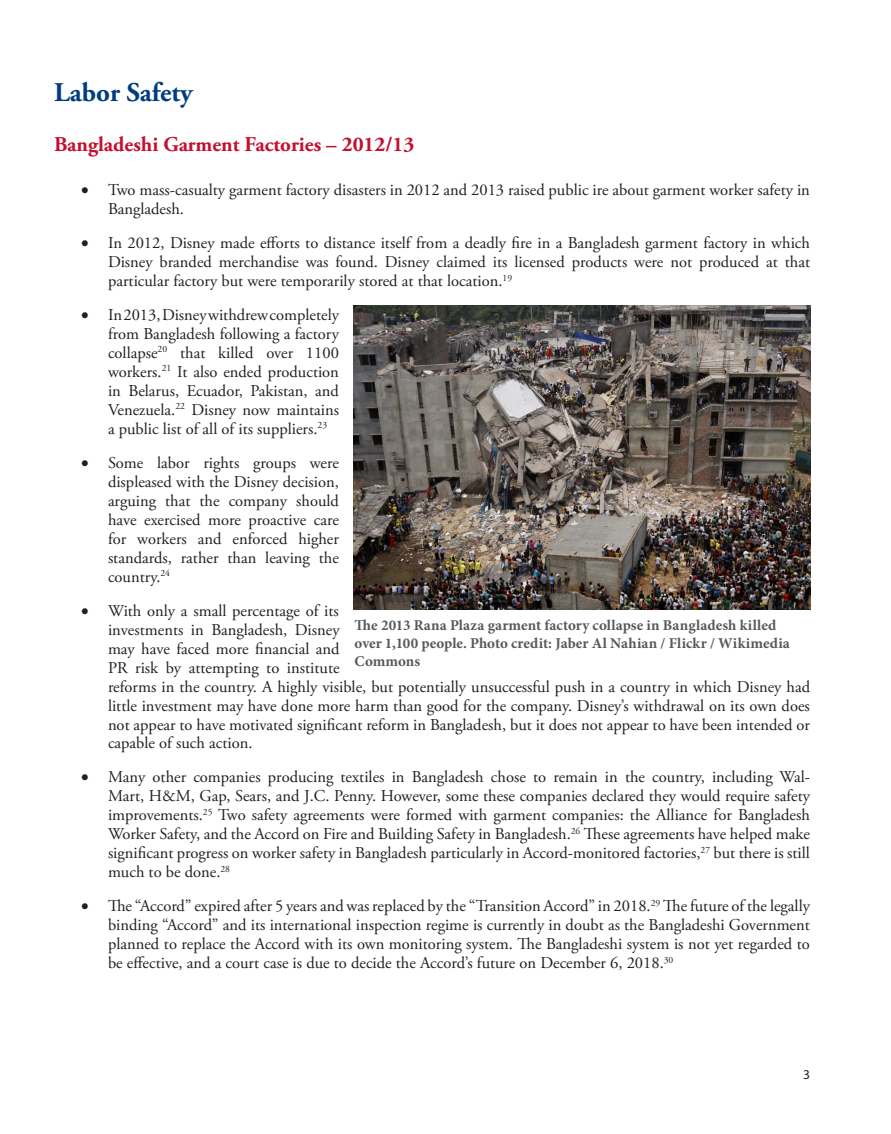
<style>
.page{position:relative;width:891px;height:1134px;background:#fff}
.page>*{position:absolute;margin:0;border:0;box-sizing:border-box;transform-origin:0 0}
.t1{font:700 27px "Adobe Garamond Pro";color:#013d7d}
.t2{font:700 21px "Adobe Garamond Pro";color:#c3102f}
.t3{font:16.5px/18.9px "Adobe Garamond Pro";color:#231f20;text-align:justify}
.t4{font:700 15px/18px "Minion Pro";letter-spacing:.005em;color:#57585a}
.t5{font:13.5px "Myriad Pro";color:#231f20}
</style>
<div class="page">
<img style="left:354px;top:306px;width:456px;height:304px">
<p class="t1" style="left:54px;top:76px;width:140px">Labor Safety</p>
<p class="t2" style="left:54px;top:132px;width:362px">Bangladeshi Garment Factories – 2012/13</p>
<p class="t3" style="left:108px;top:181px;width:703px;text-indent:-27px">• Two mass-casualty garment factory disasters in 2012 and 2013 raised public ire about garment worker safety in<br>Bangladesh.</p>
<p class="t3" style="left:108px;top:234px;width:704px;text-indent:-27px">• In 2012, Disney made efforts to distance itself from a deadly fire in a Bangladesh garment factory in which Disney branded merchandise was found. Disney claimed its licensed products were not produced at that particular factory but were temporarily stored at that location.<sup>19</sup></p>
<p class="t3" style="left:108px;top:306px;width:232px;text-indent:-27px">• In 2013, Disney withdrew completely from Bangladesh following a factory collapse<sup>20</sup> that killed over 1100 workers.<sup>21</sup> It also ended production in Belarus, Ecuador, Pakistan, and Venezuela.<sup>22</sup> Disney now maintains a public list of all of its suppliers.<sup>23</sup></p>
<p class="t3" style="left:108px;top:454px;width:232px;text-indent:-27px">• Some labor rights groups were displeased with the Disney decision, arguing that the company should have exercised more proactive care for workers and enforced higher standards, rather than leaving the country.<sup>24</sup></p>
<p class="t3" style="left:108px;top:602px;width:704px;text-align:left;text-indent:-27px">• With only a small percentage of its<br>investments in Bangladesh, Disney<br>may have faced more financial and<br>PR risk by attempting to institute<br>reforms in the country. A highly visible, but potentially unsuccessful push in a country in which Disney had little investment may have done more harm than good for the company. Disney’s withdrawal on its own does not appear to have motivated significant reform in Bangladesh, but it does not appear to have been intended or capable of such action.</p>
<p class="t3" style="left:108px;top:768px;width:704px;text-indent:-27px">• Many other companies producing textiles in Bangladesh chose to remain in the country, including Wal-Mart, H&amp;M, Gap, Sears, and J.C. Penny. However, some these companies declared they would require safety improvements.<sup>25</sup> Two safety agreements were formed with garment companies: the Alliance for Bangladesh Worker Safety, and the Accord on Fire and Building Safety in Bangladesh.<sup>26</sup> These agreements have helped make significant progress on worker safety in Bangladesh particularly in Accord-monitored factories,<sup>27</sup> but there is still much to be done.<sup>28</sup></p>
<p class="t3" style="left:108px;top:897px;width:704px;text-indent:-27px">• The “Accord” expired after 5 years and was replaced by the “Transition Accord” in 2018.<sup>29</sup> The future of the legally binding “Accord” and its international inspection regime is currently in doubt as the Bangladeshi Government planned to replace the Accord with its own monitoring system. The Bangladeshi system is not yet regarded to be effective, and a court case is due to decide the Accord’s future on December 6, 2018.<sup>30</sup></p>
<p class="t4" style="left:355px;top:616px;width:437px">The 2013 Rana Plaza garment factory collapse in Bangladesh killed over 1,100 people. Photo credit: Jaber Al Nahian / Flickr / Wikimedia<br>Commons</p>
<p class="t5" style="left:803px;top:1066px;width:8px">3</p>
</div>
